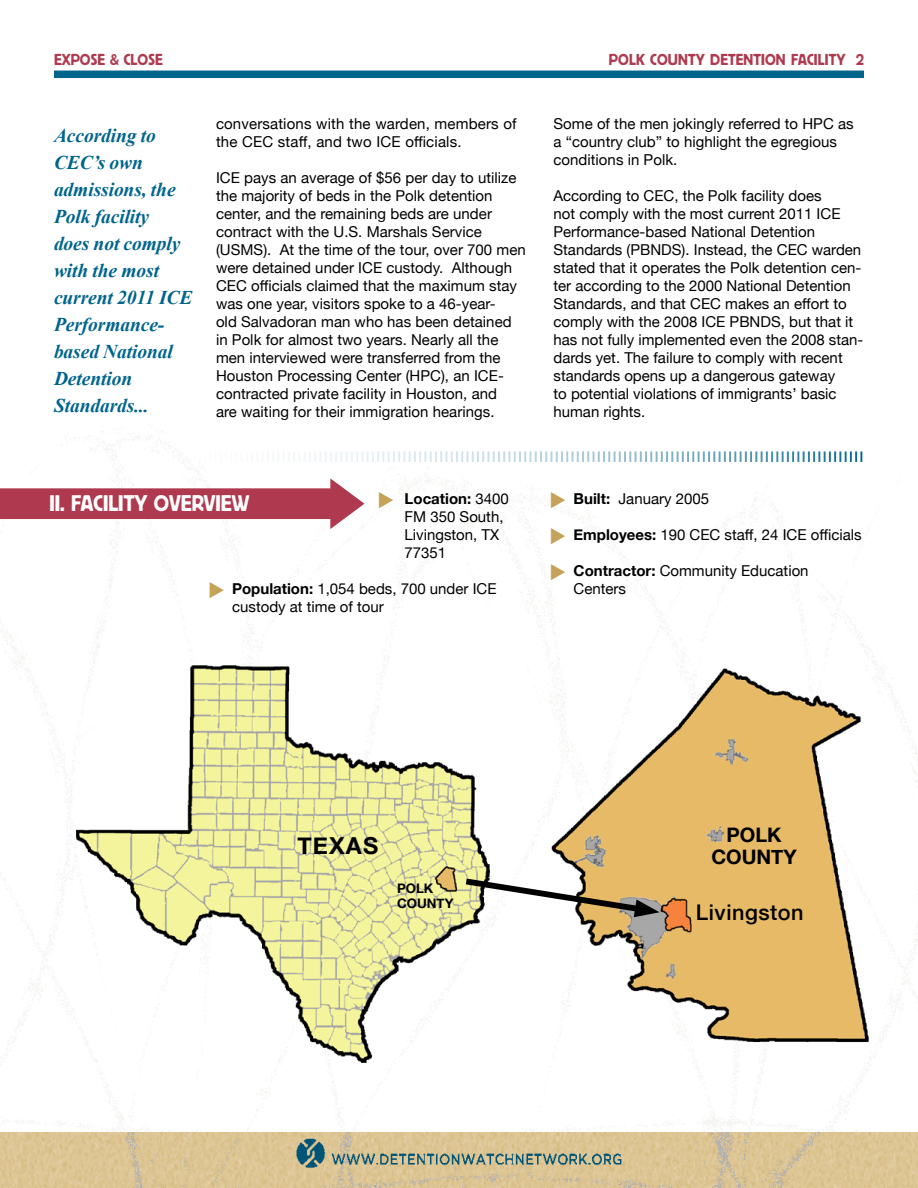
<style>
.page{position:relative;width:918px;height:1188px;background:#fff}
.page>*{position:absolute;margin:0;border:0;box-sizing:border-box;transform-origin:0 0}
.t1{font:700 23.4px "Helvetica Neue";letter-spacing:.05em;color:#000}
.t2{font:22.5px "Block BE Reg Rev";color:#fff;scale:.96 1}
.t3{font:500 21.6px "Helvetica Neue";letter-spacing:.025em;color:#000}
.t4{font:700 19.95px/22.5px "Helvetica Neue";color:#000;text-align:center}
.t5{font:italic 700 19.5px/27px "Times New Roman";letter-spacing:-.005em;color:#00648b}
.t6{font:15.75px "Block BE Reg Rev";letter-spacing:.01em;color:#af3a4f;scale:.96 1}
.t7{font:15px/18px "Helvetica Neue";color:#000}
.t8{font:700 13.2px/14.5px "Helvetica Neue";color:#000}
.s1{color:#c4a257}
.s2{font-weight:700}
</style>
<div class="page">
<img style="left:0;top:424px;width:918px;height:709px">
<img style="left:0;top:1133px;width:918px;height:55px">
<img style="left:290px;top:1139px;width:338px;height:29px">
<div style="left:54px;top:71px;width:810px;height:7px;background:#00648b"></div>
<svg style="left:52px;top:451px;width:810px;height:11px"></svg>
<svg style="left:0;top:478px;width:364px;height:51px"></svg>
<img style="left:70px;top:664px;width:832px;height:399px">
<svg style="left:460px;top:875px;width:200px;height:42px"></svg>
<p class="t6" style="left:54px;top:51px;width:115px">EXPOSE &amp; CLOSE</p>
<p class="t6" style="left:609px;top:51px;width:267px">POLK COUNTY DETENTION FACILITY 2</p>
<h3 class="t5" style="left:54px;top:121px;width:140px">According to<br>CEC’s own admissions, the<br>Polk facility<br>does not comply with the most current 2011 ICE<br>Performance&shy;based National<br>Detention<br>Standards...</h3>
<p class="t7" style="left:216px;top:115px;width:302px">conversations with the warden, members of the CEC staff, and two ICE officials.</p>
<p class="t7" style="left:216px;top:169px;width:311px">ICE pays an average of $56 per day to utilize the majority of beds in the Polk detention center, and the remaining beds are under contract with the U.S. Marshals Service (USMS). At the time of the tour, over 700 men were detained under ICE custody. Although CEC officials claimed that the maximum stay was one year, visitors spoke to a 46-year-<br>old Salvadoran man who has been detained in Polk for almost two years. Nearly all the men interviewed were transferred from the Houston Processing Center (HPC), an ICE&shy;contracted private facility in Houston, and<br>are waiting for their immigration hearings.</p>
<p class="t7" style="left:554px;top:115px;width:302px">Some of the men jokingly referred to HPC as a “country club” to highlight the egregious conditions in Polk.</p>
<p class="t7" style="left:554px;top:187px;width:311px">According to CEC, the Polk facility does<br>not comply with the most current 2011 ICE Performance-based National Detention Standards (PBNDS). Instead, the CEC warden stated that it operates the Polk detention cen&shy;ter according to the 2000 National Detention Standards, and that CEC makes an effort to comply with the 2008 ICE PBNDS, but that it has not fully implemented even the 2008 stan&shy;dards yet. The failure to comply with recent standards opens up a dangerous gateway<br>to potential violations of immigrants’ basic human rights.</p>
<p class="t7" style="left:405px;top:490px;width:106px;text-indent:-27px"><span class="s1">◆</span> <span class="s2">Location:</span> 3400<br>FM 350 South,<br>Livingston, TX<br>77351</p>
<p class="t7" style="left:232px;top:580px;width:266px;text-indent:-24px"><span class="s1">◆</span> <span class="s2">Population:</span> 1,054 beds, 700 under ICE custody at time of tour</p>
<h2 class="t2" style="left:50px;top:490px;width:210px">II. FACILITY OVERVIEW</h2>
<p class="t7" style="left:550px;top:490px;width:161px"><span class="s1">◆</span> <span class="s2">Built:</span> January 2005</p>
<p class="t7" style="left:550px;top:526px;width:314px"><span class="s1">◆</span> <span class="s2">Employees:</span> 190 CEC staff, 24 ICE officials</p>
<p class="t7" style="left:574px;top:562px;width:237px;text-indent:-24px"><span class="s1">◆</span> <span class="s2">Contractor:</span> Community Education<br>Centers</p>
<h1 class="t1" style="left:297px;top:827px;width:82px">TEXAS</h1>
<h3 class="t4" style="left:711px;top:824px;width:87px">POLK<br>County</h3>
<p class="t8" style="left:397px;top:882px;width:58px">POLK<br>COUNTY</p>
<h3 class="t3" style="left:696px;top:895px;width:109px">Livingston</h3>
</div>
